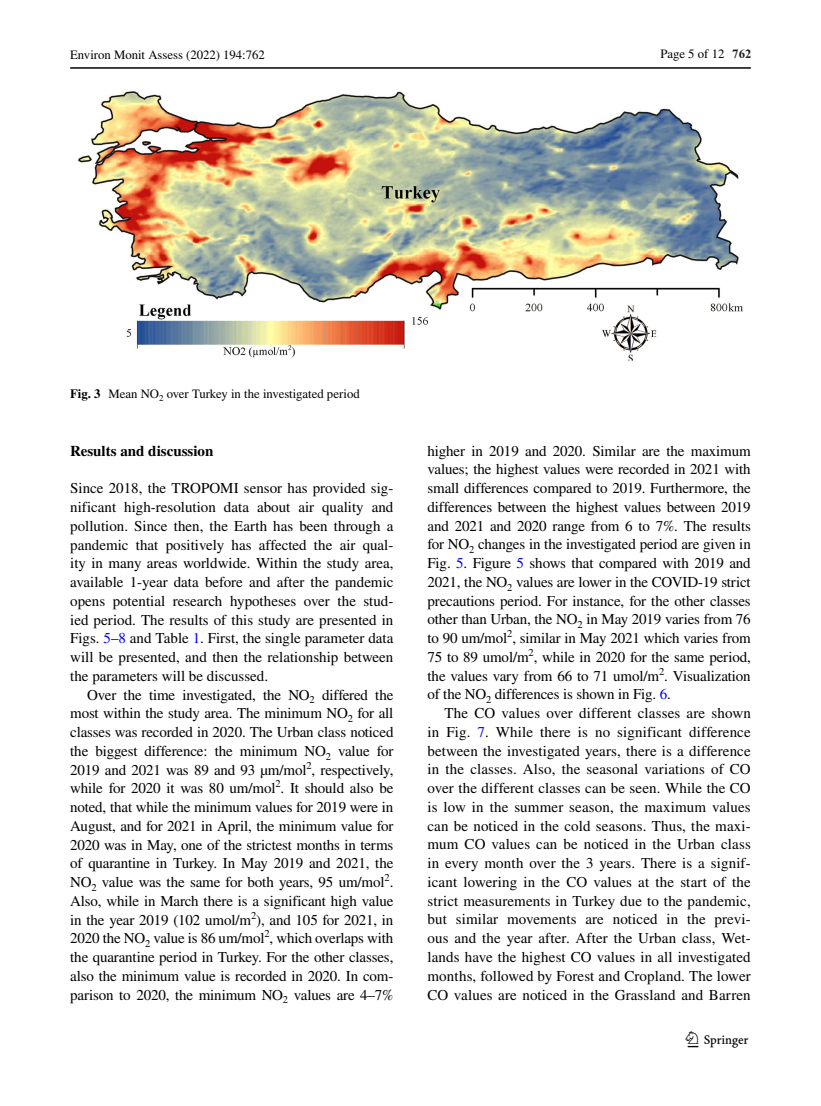
<style>
.page{position:relative;width:821px;height:1106px;background:#fff}
.page>*{position:absolute;margin:0;border:0;box-sizing:border-box;transform-origin:0 0}
.t1{font:22.5px "Springnew Regular 3";color:#000}
.t2{font:15px/18.8px "STIX Regular 2";letter-spacing:-.01em;color:#000;text-align:justify}
.t3{font:700 15px "STIX";color:#000}
.t4{font:12.75px "STIX Regular 2";color:#000}
.t5{font:12.75px "STIX";color:#000}
.s1{font-family:"Adv T Tb 8864 ccf.B";color:#231f20}
.s2{font-family:"STIX";font-weight:700}
.s3{color:#00f}
</style>
<div class="page">
<hr style="left:70px;top:67px;width:680px;height:2px;background:#000">
<img style="left:78px;top:91px;width:665px;height:271px">
<p class="t5" style="left:70px;top:46px;width:196px">Environ Monit Assess (2022) 194:762</p>
<p class="t5" style="left:660px;top:45px;width:92px">Page 5 of 12 <span class="s1">762</span></p>
<p class="t4" style="left:70px;top:385px;width:291px"><span class="s2">Fig. 3</span> Mean NO<sub>2</sub> over Turkey in the investigated period</p>
<p class="t3" style="left:70px;top:442px;width:145px">Results and discussion</p>
<p class="t2" style="left:70px;top:480px;width:325px">Since 2018, the TROPOMI sensor has provided sig&shy;nificant high-resolution data about air quality and pollution. Since then, the Earth has been through a pandemic that positively has affected the air qual&shy;ity in many areas worldwide. Within the study area, available 1-year data before and after the pandemic opens potential research hypotheses over the stud&shy;ied period. The results of this study are presented in Figs. <span class="s3">5</span>–<span class="s3">8</span> and Table <span class="s3">1</span>. First, the single parameter data will be presented, and then the relationship between the parameters will be discussed.</p>
<p class="t2" style="left:70px;top:686px;width:325px;text-indent:17px">Over the time investigated, the NO<sub>2</sub> differed the most within the study area. The minimum NO<sub>2</sub> for all classes was recorded in 2020. The Urban class noticed the biggest difference: the minimum NO<sub>2</sub> value for 2019 and 2021 was 89 and 93 µm/mol<sup>2</sup>, respectively, while for 2020 it was 80 um/mol<sup>2</sup>. It should also be noted, that while the minimum values for 2019 were in August, and for 2021 in April, the minimum value for 2020 was in May, one of the strictest months in terms of quarantine in Turkey. In May 2019 and 2021, the NO<sub>2</sub> value was the same for both years, 95 um/mol<sup>2</sup>.<br>Also, while in March there is a significant high value in the year 2019 (102 umol/m<sup>2</sup>), and 105 for 2021, in 2020 the NO<sub>2</sub> value is 86 um/mol<sup>2</sup>, which overlaps with the quarantine period in Turkey. For the other classes, also the minimum value is recorded in 2020. In com&shy;parison to 2020, the minimum NO<sub>2</sub> values are 4–7%</p>
<p class="t2" style="left:427px;top:442px;width:325px">higher in 2019 and 2020. Similar are the maximum values; the highest values were recorded in 2021 with small differences compared to 2019. Furthermore, the differences between the highest values between 2019 and 2021 and 2020 range from 6 to 7%. The results for NO<sub>2</sub> changes in the investigated period are given in Fig. <span class="s3">5</span>. Figure <span class="s3">5</span> shows that compared with 2019 and 2021, the NO<sub>2</sub> values are lower in the COVID-19 strict precautions period. For instance, for the other classes other than Urban, the NO<sub>2</sub> in May 2019 varies from 76 to 90 um/mol<sup>2</sup>, similar in May 2021 which varies from 75 to 89 umol/m<sup>2</sup>, while in 2020 for the same period, the values vary from 66 to 71 umol/m<sup>2</sup>. Visualization of the NO<sub>2</sub> differences is shown in Fig. <span class="s3">6</span>.</p>
<p class="t2" style="left:427px;top:704px;width:325px;text-indent:17px">The CO values over different classes are shown in Fig. <span class="s3">7</span>. While there is no significant difference between the investigated years, there is a difference in the classes. Also, the seasonal variations of CO over the different classes can be seen. While the CO is low in the summer season, the maximum values can be noticed in the cold seasons. Thus, the maxi&shy;mum CO values can be noticed in the Urban class in every month over the 3 years. There is a signif&shy;icant lowering in the CO values at the start of the strict measurements in Turkey due to the pandemic, but similar movements are noticed in the previ&shy;ous and the year after. After the Urban class, Wet&shy;lands have the highest CO values in all investigated months, followed by Forest and Cropland. The lower CO values are noticed in the Grassland and Barren</p>
<h1 class="t1" style="left:687px;top:1031px;width:62px">1 3</h1>
</div>
